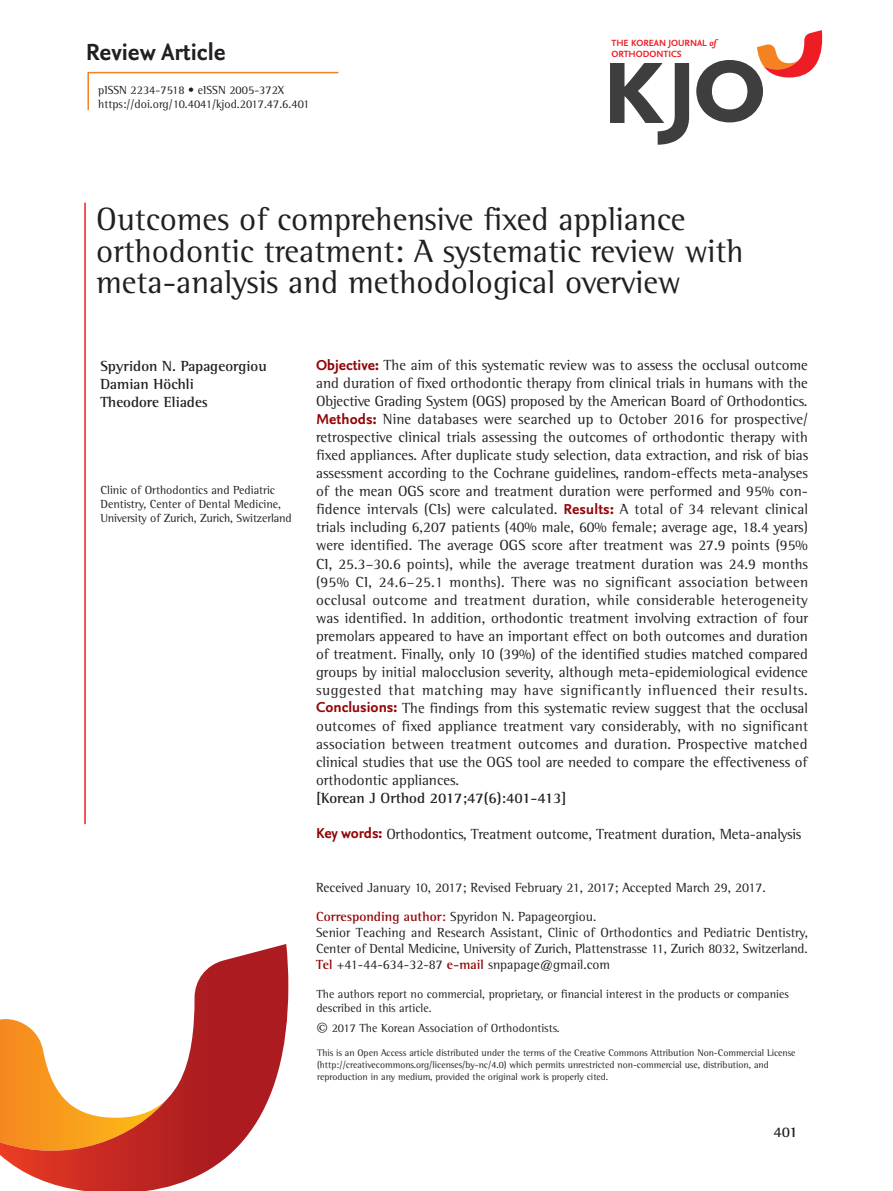
<style>
.page{position:relative;width:893px;height:1191px;background:#fff}
.page>*{position:absolute;margin:0;border:0;box-sizing:border-box;transform-origin:0 0}
.t1{font:33px/31.3px "Rotis Semi Serif Std";color:#231f20}
.t2{font:700 24.3px "Nexus Sans";color:#231f20}
.t3{font:15px/18px "Rotis Semi Serif Std";color:#231f20}
.t4{font:700 15px/18px "Rotis Semi Serif Std";color:#231f20}
.t5{font:13.5px/16.2px "Rotis Semi Serif Std";color:#231f20}
.t6{font:12px/14.4px "Rotis Semi Serif Std";color:#231f20}
.t7{font:9.75px/11.7px "Rotis Semi Serif Std";color:#231f20}
.t8{font:9.45px "Nexus Sans Bold SC";color:#ee1d23}
.s1{font-family:"Nexus Sans";font-weight:700;font-style:italic}
.s2{font-family:"Nexus Sans";font-weight:700;color:#920407}
.s3{font-weight:700;color:#920407}
.s4{font-family:"Minion Pro";font-size:16.5px}
</style>
<div class="page">
<hr style="left:84px;top:203px;width:2px;height:621px;background:#ee1d23">
<svg style="left:0;top:944px;width:288px;height:247px"></svg>
<svg style="left:696px;top:30px;width:126px;height:92px"></svg>
<svg style="left:610px;top:63px;width:79px;height:82px"></svg>
<svg style="left:87px;top:71px;width:252px;height:40px"></svg>
<p class="t8" style="left:611px;top:37px;width:106px">THE KOREAN JOURNAL <span class="s1">of</span></p>
<h2 class="t2" style="left:86px;top:37px;width:141px">Review Article</h2>
<p class="t8" style="left:611px;top:48px;width:72px">ORTHODONTICS</p>
<p class="t6" style="left:98px;top:82px;width:213px">pISSN 2234-7518 • eISSN 2005-372X https://doi.org/10.4041/kjod.2017.47.6.401</p>
<h1 class="t1" style="left:96px;top:203px;width:649px">Outcomes of comprehensive fixed appliance orthodontic treatment: A systematic review with meta-analysis and methodological overview</h1>
<p class="t4" style="left:100px;top:356px;width:168px">Spyridon N. Papageorgiou<br>Damian Höchli<br>Theodore Eliades</p>
<p class="t6" style="left:100px;top:482px;width:193px">Clinic of Orthodontics and Pediatric<br>Dentistry, Center of Dental Medicine,<br>University of Zurich, Zurich, Switzerland</p>
<p class="t3" style="left:316px;top:356px;width:494px"><span class="s2">Objective:</span> The aim of this systematic review was to assess the occlusal outcome and duration of fixed orthodontic therapy from clinical trials in humans with the Objective Grading System (OGS) proposed by the American Board of Orthodontics.<br><span class="s2">Methods:</span> Nine databases were searched up to October 2016 for prospective/ retrospective clinical trials assessing the outcomes of orthodontic therapy with fixed appliances. After duplicate study selection, data extraction, and risk of bias assessment according to the Cochrane guidelines, random-effects meta-analyses of the mean OGS score and treatment duration were performed and 95% con&shy;fidence intervals (CIs) were calculated. <span class="s2">Results:</span> A total of 34 relevant clinical trials including 6,207 patients (40% male, 60% female; average age, 18.4 years) were identified. The average OGS score after treatment was 27.9 points (95% CI, 25.3–30.6 points), while the average treatment duration was 24.9 months (95% CI, 24.6–25.1 months). There was no significant association between occlusal outcome and treatment duration, while considerable heterogeneity was identified. In addition, orthodontic treatment involving extraction of four premolars appeared to have an important effect on both outcomes and duration of treatment. Finally, only 10 (39%) of the identified studies matched compared groups by initial malocclusion severity, although meta-epidemiological evidence suggested that matching may have significantly influenced their results.<br><span class="s2">Conclusions:</span> The findings from this systematic review suggest that the occlusal outcomes of fixed appliance treatment vary considerably, with no significant association between treatment outcomes and duration. Prospective matched clinical studies that use the OGS tool are needed to compare the effectiveness of orthodontic appliances.</p>
<p class="t4" style="left:316px;top:788px;width:252px">[Korean J Orthod 2017;47(6):401-413]</p>
<p class="t3" style="left:316px;top:824px;width:487px"><span class="s2">Key words:</span> Orthodontics, Treatment outcome, Treatment duration, Meta-analysis</p>
<p class="t5" style="left:316px;top:874px;width:451px;line-height:28px">Received January 10, 2017; Revised February 21, 2017; Accepted March 29, 2017.<br><span class="s3">Corresponding author:</span> Spyridon N. Papageorgiou.</p>
<p class="t5" style="left:316px;top:924px;width:493px;text-align:justify">Senior Teaching and Research Assistant, Clinic of Orthodontics and Pediatric Dentistry, Center of Dental Medicine, University of Zurich, Plattenstrasse 11, Zurich 8032, Switzerland.<br><span class="s3">Tel</span> +41-44-634-32-87 <span class="s3">e-mail</span> snpapage@gmail.com</p>
<p class="t6" style="left:316px;top:986px;width:474px">The authors report no commercial, proprietary, or financial interest in the products or companies described in this article.</p>
<p class="t7" style="left:317px;top:1047px;width:480px">This is an Open Access article distributed under the terms of the Creative Commons Attribution Non-Commercial License (http://creativecommons.org/licenses/by-nc/4.0) which permits unrestricted non-commercial use, distribution, and reproduction in any medium, provided the original work is properly cited.</p>
<p class="t6" style="left:316px;top:1020px;width:245px"><span class="s4">©</span> 2017 The Korean Association of Orthodontists.</p>
<p class="t4" style="left:773px;top:1122px;width:26px">401</p>
</div>
